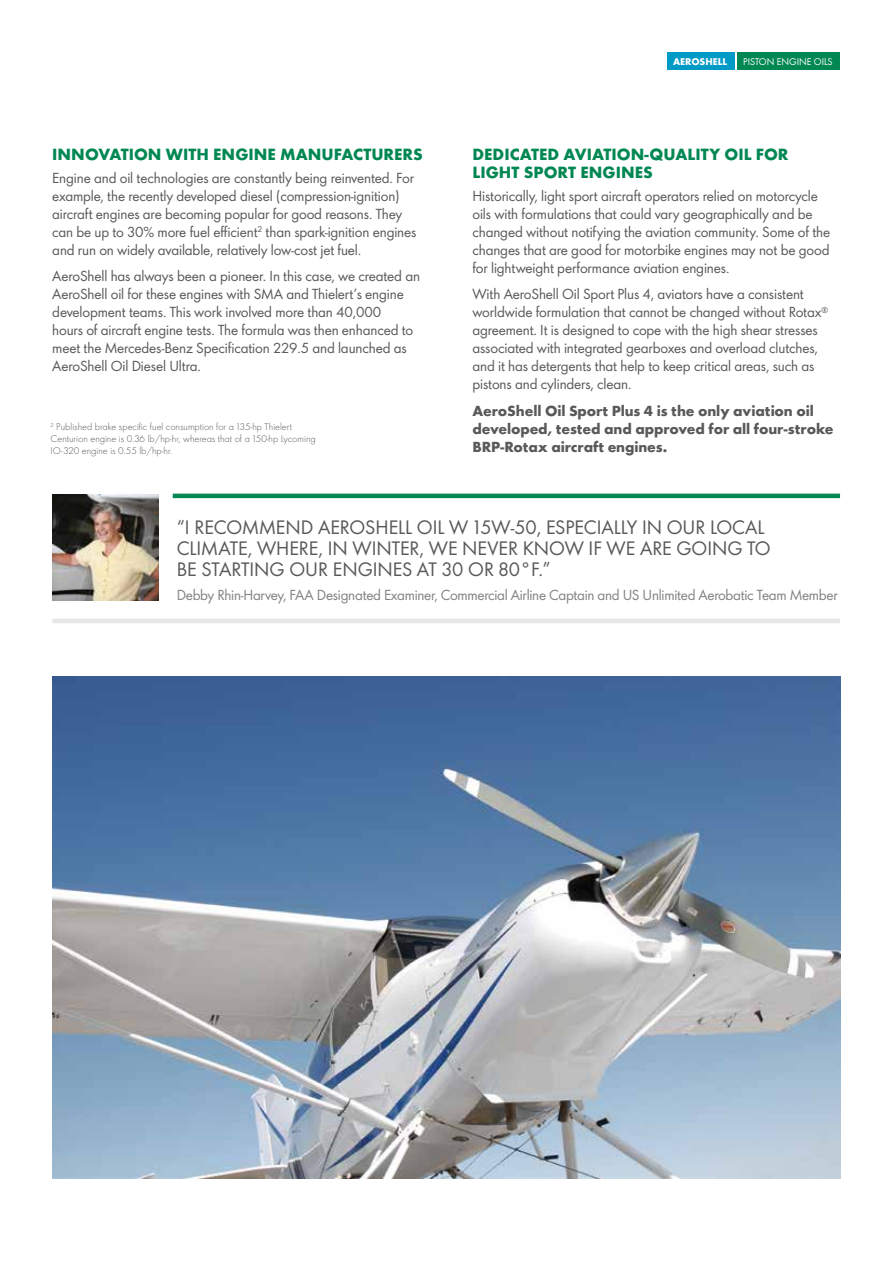
<style>
.page{position:relative;width:893px;height:1263px;background:#fff}
.page>*{position:absolute;margin:0;border:0;box-sizing:border-box;transform-origin:0 0}
.t1{font:18px/21px "Shell";color:#58595b}
.t2{font:700 15px/18px "Shell";color:#008752}
.t3{font:13.5px/18px "Shell";letter-spacing:-.01em;color:#58595b}
.t4{font:700 13.5px/18px "Shell";letter-spacing:-.01em;color:#58595b}
.t5{font:13.5px "Shell";letter-spacing:-.02em;color:#808285}
.t6{font:300 9px/12px "Shell";color:#58595b}
.t7{font:9px "Shell";color:#fff}
.t8{font:700 9px "Shell";color:#fff}
</style>
<div class="page">
<div style="left:667px;top:53px;width:68px;height:17px;background:#009ac7"></div>
<div style="left:737px;top:53px;width:103px;height:17px;background:#008752"></div>
<img style="left:52px;top:494px;width:107px;height:107px">
<hr style="left:173px;top:494px;width:667px;height:4px;background:#008752">
<hr style="left:52px;top:619px;width:788px;height:4px;background:#e6e7e8">
<img style="left:52px;top:676px;width:788px;height:503px">
<p class="t2" style="left:52px;top:144px;width:372px">INNOVATION WITH ENGINE MANUFACTURERS</p>
<p class="t3" style="left:52px;top:168px;width:366px">Engine and oil technologies are constantly being reinvented. For example, the recently developed diesel (compression-ignition) aircraft engines are becoming popular for good reasons. They can be up to 30% more fuel efficient<sup>2</sup> than spark-ignition engines and run on widely available, relatively low-cost jet fuel.</p>
<p class="t3" style="left:52px;top:266px;width:369px">AeroShell has always been a pioneer. In this case, we created an AeroShell oil for these engines with SMA and Thielert’s engine development teams. This work involved more than 40,000<br>hours of aircraft engine tests. The formula was then enhanced to meet the Mercedes-Benz Specification 229.5 and launched as AeroShell Oil Diesel Ultra.</p>
<p class="t6" style="left:51px;top:420px;width:267px"><sup>2</sup> Published brake specific fuel consumption for a 135-hp Thielert<br>Centurion engine is 0.36 lb/hp-hr, whereas that of a 150-hp Lycoming<br>IO-320 engine is 0.55 lb/hp-hr.</p>
<p class="t8" style="left:673px;top:54px;width:56px">AEROSHELL</p>
<p class="t7" style="left:743px;top:54px;width:91px">PISTON ENGINE OILS</p>
<p class="t2" style="left:472px;top:144px;width:318px">DEDICATED AVIATION-QUALITY OIL FOR<br>LIGHT SPORT ENGINES</p>
<p class="t3" style="left:472px;top:186px;width:359px">Historically, light sport aircraft operators relied on motorcycle oils with formulations that could vary geographically and be changed without notifying the aviation community. Some of the changes that are good for motorbike engines may not be good for lightweight performance aviation engines.</p>
<p class="t3" style="left:472px;top:284px;width:357px">With AeroShell Oil Sport Plus 4, aviators have a consistent worldwide formulation that cannot be changed without Rotax<sup>® </sup>agreement. It is designed to cope with the high shear stresses associated with integrated gearboxes and overload clutches, and it has detergents that help to keep critical areas, such as pistons and cylinders, clean.</p>
<p class="t4" style="left:472px;top:401px;width:363px">AeroShell Oil Sport Plus 4 is the only aviation oil developed, tested and approved for all four-stroke<br>BRP-Rotax aircraft engines.</p>
<h1 class="t1" style="left:177px;top:515px;width:595px">“I RECOMMEND AEROSHELL OIL W 15W-50, ESPECIALLY IN OUR LOCAL<br>CLIMATE, WHERE, IN WINTER, WE NEVER KNOW IF WE ARE GOING TO<br>BE STARTING OUR ENGINES AT 30 OR 80°F.”</h1>
<p class="t5" style="left:177px;top:585px;width:662px">Debby Rhin-Harvey, FAA Designated Examiner, Commercial Airline Captain and US Unlimited Aerobatic Team Member</p>
</div>
